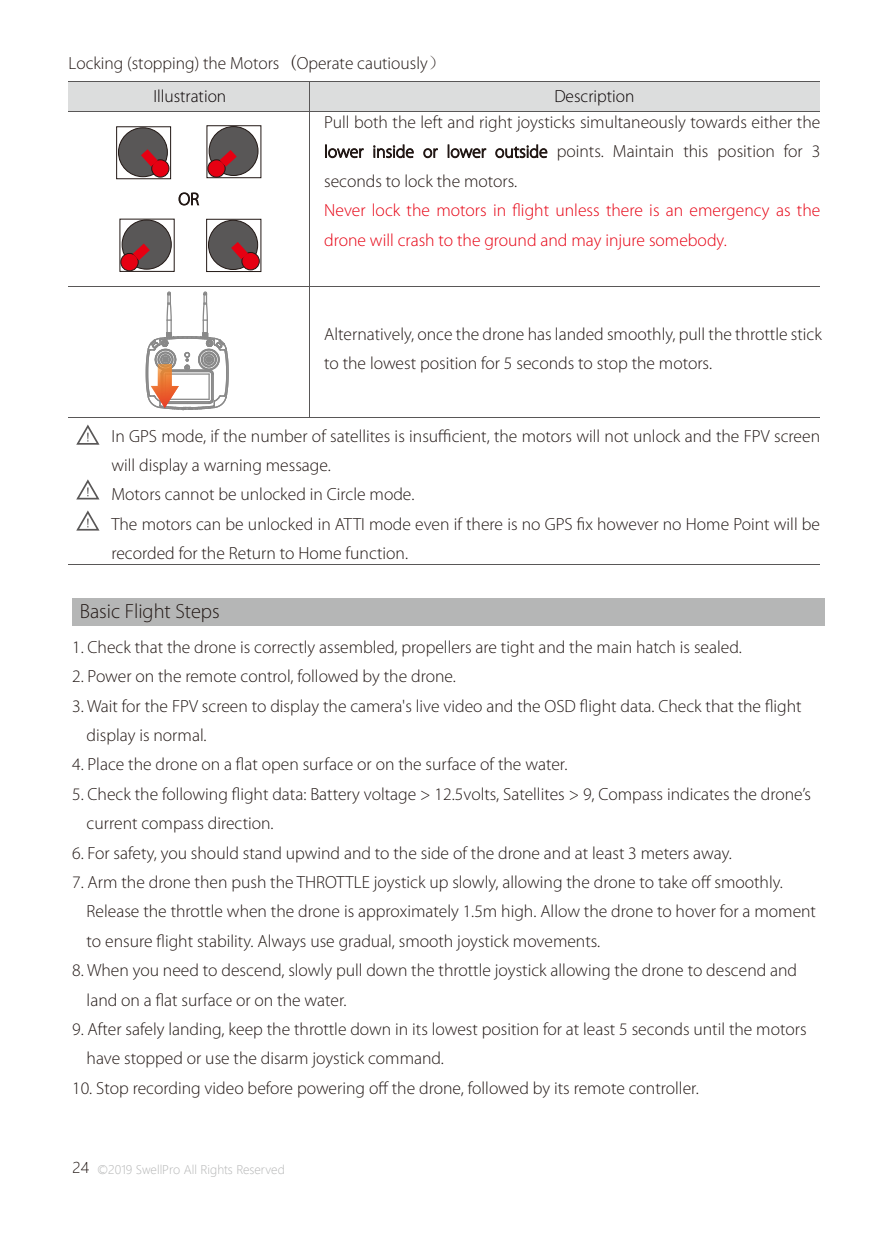
<style>
.page{position:relative;width:893px;height:1234px;background:#fff}
.page>*{position:absolute;margin:0;border:0;box-sizing:border-box;transform-origin:0 0}
.t1{font:300 20.7px "Myriad Pro";color:#221815}
.t2{font:300 17.7px/29.4px "Myriad Pro";color:#221815}
.t3{font:300 17.7px/29.4px "Myriad Pro";color:#e60012}
.t4{font:300 17.7px "Myriad Pro";color:#070001}
.t5{font:300 11.7px "Microsoft Jheng Hei";color:#b5b6b6}
.s1{font-family:"Sim Sun";font-weight:400}
.s2{font-size:14.7px;color:#221815}
</style>
<div class="page">
<div style="left:68px;top:81px;width:752px;height:30px;background:#dcdddd"></div>
<hr style="left:68px;top:111px;width:752px;height:1px;background:#595757">
<hr style="left:68px;top:286px;width:752px;height:1px;background:#595757">
<hr style="left:68px;top:417px;width:752px;height:1px;background:#595757">
<hr style="left:68px;top:81px;width:752px;height:1px;background:#595757">
<hr style="left:309px;top:82px;width:1px;height:335px;background:#595757">
<svg style="left:325px;top:144px;width:2px;height:14px"></svg>
<div style="left:328px;top:148px;width:9px;height:10px;border:1px solid #221815;border-radius:50%"></div>
<div style="left:329px;top:149px;width:7px;height:8px;border:1px solid #221815;border-radius:50%"></div>
<svg style="left:337px;top:148px;width:27px;height:11px"></svg>
<svg style="left:373px;top:144px;width:41px;height:14px"></svg>
<div style="left:423px;top:148px;width:9px;height:10px;border:1px solid #221815;border-radius:50%"></div>
<div style="left:424px;top:149px;width:7px;height:8px;border:1px solid #221815;border-radius:50%"></div>
<svg style="left:433px;top:148px;width:5px;height:10px"></svg>
<svg style="left:448px;top:144px;width:1px;height:14px"></svg>
<div style="left:451px;top:148px;width:8px;height:10px;border:1px solid #221815;border-radius:50%"></div>
<div style="left:452px;top:149px;width:7px;height:8px;border:1px solid #221815;border-radius:50%"></div>
<svg style="left:459px;top:148px;width:28px;height:11px"></svg>
<div style="left:495px;top:148px;width:9px;height:10px;border:1px solid #221815;border-radius:50%"></div>
<div style="left:496px;top:149px;width:7px;height:8px;border:1px solid #221815;border-radius:50%"></div>
<svg style="left:505px;top:144px;width:43px;height:14px"></svg>
<svg style="left:145px;top:291px;width:84px;height:120px"></svg>
<svg style="left:151px;top:364px;width:28px;height:44px"></svg>
<hr style="left:69px;top:564px;width:751px;height:1px;background:#595757">
<svg style="left:76px;top:424px;width:24px;height:21px"></svg>
<svg style="left:76px;top:479px;width:24px;height:21px"></svg>
<svg style="left:76px;top:510px;width:24px;height:21px"></svg>
<div style="left:209px;top:126px;width:49px;height:49px;background:#595757;border-radius:50%"></div>
<div style="left:209px;top:126px;width:49px;height:50px;border:1px solid #221815;border-radius:50%"></div>
<div style="left:118px;top:128px;width:49px;height:49px;background:#595757;border-radius:50%"></div>
<div style="left:118px;top:127px;width:50px;height:50px;border:1px solid #221815;border-radius:50%"></div>
<div style="left:151px;top:159px;width:18px;height:18px;border:1px solid #221815;border-radius:50%"></div>
<div style="left:116px;top:126px;width:55px;height:53px;border:1px solid #221815"></div>
<div style="left:207px;top:125px;width:54px;height:53px;border:1px solid #221815"></div>
<svg style="left:132px;top:139px;width:35px;height:37px"></svg>
<svg style="left:210px;top:140px;width:36px;height:36px"></svg>
<div style="left:122px;top:220px;width:49px;height:49px;background:#595757;border-radius:50%"></div>
<div style="left:208px;top:220px;width:50px;height:49px;background:#595757;border-radius:50%"></div>
<div style="left:208px;top:220px;width:50px;height:50px;border:1px solid #221815;border-radius:50%"></div>
<div style="left:242px;top:252px;width:18px;height:18px;border:1px solid #221815;border-radius:50%"></div>
<div style="left:206px;top:219px;width:55px;height:53px;border:1px solid #221815"></div>
<div style="left:120px;top:219px;width:55px;height:53px;border:1px solid #221815"></div>
<svg style="left:222px;top:232px;width:35px;height:37px"></svg>
<svg style="left:123px;top:234px;width:37px;height:36px"></svg>
<svg style="left:178px;top:192px;width:22px;height:14px"></svg>
<div style="left:72px;top:598px;width:752px;height:27px;background:#b5b6b6"></div>
<p class="t2" style="left:69px;top:48px;width:378px">Locking (stopping) the Motors <span class="s1">(</span>Operate cautiously<span class="s1">）</span></p>
<p class="t4" style="left:153px;top:87px;width:74px">Illustration</p>
<p class="t4" style="left:554px;top:87px;width:82px">Description</p>
<p class="t2" style="left:324px;top:108px;width:498px;text-align:justify">Pull both the left and right joysticks simultaneously towards either the lower inside or lower outside points. Maintain this position for 3 seconds to lock the motors.</p>
<p class="t3" style="left:324px;top:196px;width:498px">Never lock the motors in flight unless there is an emergency as the drone will crash to the ground and may injure somebody.</p>
<p class="t2" style="left:324px;top:319px;width:499px">Alternatively, once the drone has landed smoothly, pull the throttle stick to the lowest position for 5 seconds to stop the motors.</p>
<p class="t2" style="left:111px;top:421px;width:710px">In GPS mode, if the number of satellites is insufficient, the motors will not unlock and the FPV screen will display a warning message.<br>Motors cannot be unlocked in Circle mode.<br>The motors can be unlocked in ATTI mode even if there is no GPS fix however no Home Point will be recorded for the Return to Home function.</p>
<p class="t1" style="left:80px;top:599px;width:141px">Basic Flight Steps</p>
<p class="t2" style="left:72px;top:632px;width:671px">1. Check that the drone is correctly assembled, propellers are tight and the main hatch is sealed.</p>
<p class="t2" style="left:72px;top:662px;width:385px">2. Power on the remote control, followed by the drone.</p>
<p class="t2" style="left:87px;top:691px;width:717px;text-indent:-14px">3. Wait for the FPV screen to display the camera's live video and the OSD flight data. Check that the flight display is normal.</p>
<p class="t2" style="left:72px;top:750px;width:497px">4. Place the drone on a flat open surface or on the surface of the water.</p>
<p class="t2" style="left:87px;top:779px;width:726px;text-indent:-14px">5. Check the following flight data: Battery voltage &gt; 12.5volts, Satellites &gt; 9, Compass indicates the drone’s current compass direction.</p>
<p class="t2" style="left:72px;top:838px;width:661px">6. For safety, you should stand upwind and to the side of the drone and at least 3 meters away.</p>
<p class="t2" style="left:87px;top:867px;width:731px;text-indent:-14px">7. Arm the drone then push the THROTTLE joystick up slowly, allowing the drone to take off smoothly.<br>Release the throttle when the drone is approximately 1.5m high. Allow the drone to hover for a moment to ensure flight stability. Always use gradual, smooth joystick movements.</p>
<p class="t2" style="left:87px;top:955px;width:712px;text-indent:-14px">8. When you need to descend, slowly pull down the throttle joystick allowing the drone to descend and land on a flat surface or on the water.</p>
<p class="t2" style="left:87px;top:1014px;width:721px;text-indent:-14px">9. After safely landing, keep the throttle down in its lowest position for at least 5 seconds until the motors have stopped or use the disarm joystick command.</p>
<p class="t2" style="left:72px;top:1073px;width:628px">10. Stop recording video before powering off the drone, followed by its remote controller.</p>
<p class="t5" style="left:73px;top:1162px;width:214px"><span class="s2">24</span> ©2019 SwellPro All Rights Reserved</p>
</div>
